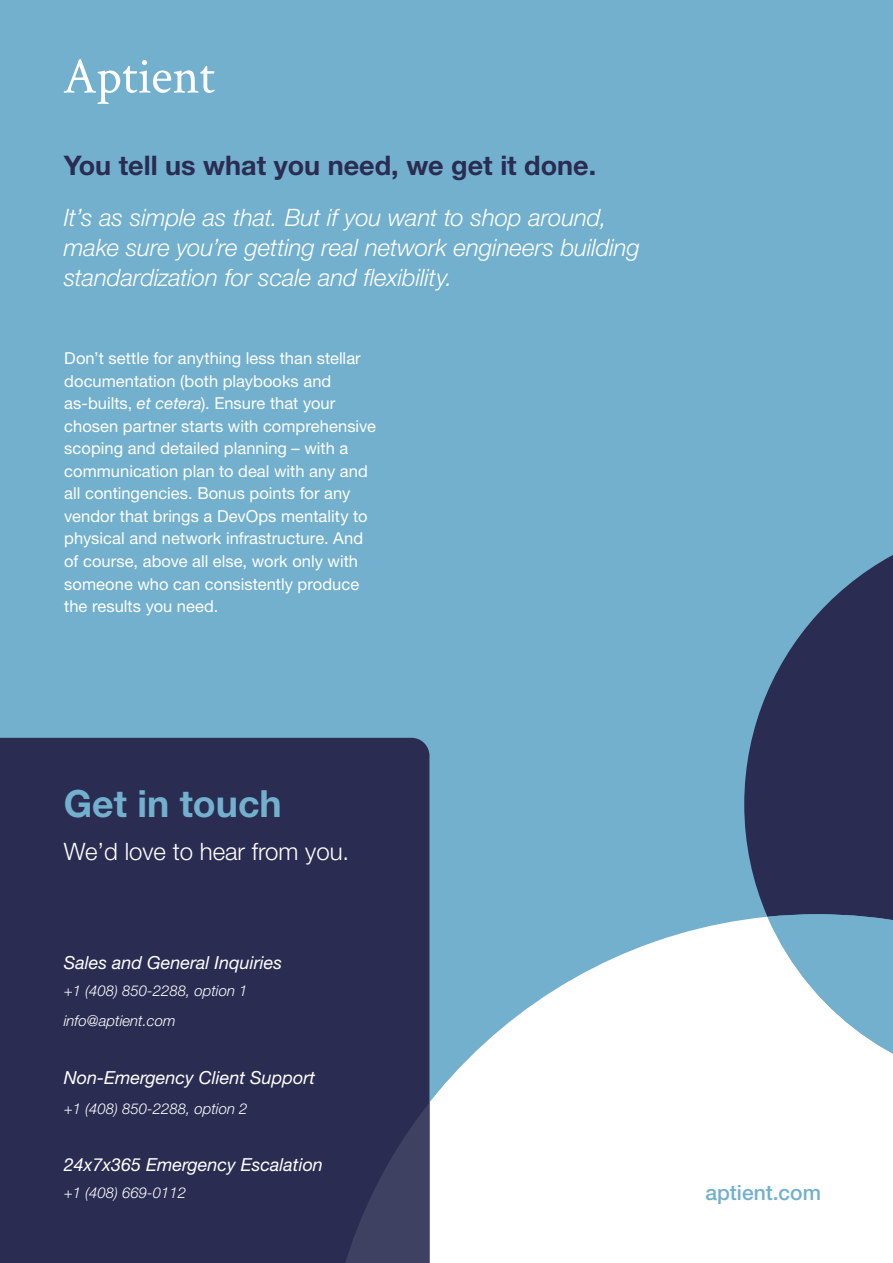
<style>
.page{position:relative;width:893px;height:1263px;background:#72b0cd}
.page>*{position:absolute;margin:0;border:0;box-sizing:border-box;transform-origin:0 0}
.t1{font:700 37.5px "Helvetica Neue";color:#72b0cd}
.t2{font:700 27px "Helvetica Neue";color:#2a2c51}
.t3{font:italic 300 24px/30px "Helvetica Neue";letter-spacing:-.005em;color:#fff}
.t4{font:300 24px "Helvetica Neue";color:#fff}
.t5{font:500 21px "Helvetica Neue";color:#72b0cd}
.t6{font:italic 18px "Helvetica Neue";color:#fff}
.t7{font:16.5px/22.5px "Helvetica Neue";color:#fff}
.t8{font:italic 300 15px/30px "Helvetica Neue";color:#fff}
.s1{font-style:italic}
</style>
<div class="page">
<svg style="left:429px;top:917px;width:464px;height:346px;fill:#fff"></svg>
<svg style="left:744px;top:555px;width:149px;height:499px;fill:#2a2c51"></svg>
<svg style="left:767px;top:914px;width:126px;height:174px"></svg>
<div style="left:0;top:738px;width:429px;height:525px;background:#2a2c51"></div>
<svg style="left:324px;top:917px;width:105px;height:346px;background:#2e3054"></svg>
<svg style="left:64px;top:59px;width:151px;height:45px"></svg>
<h2 class="t2" style="left:64px;top:144px;width:534px">You tell us what you need, we get it done.</h2>
<h3 class="t3" style="left:64px;top:202px;width:578px">It’s as simple as that. But if you want to shop around, make sure you’re getting real network engineers building standardization for scale and flexibility.</h3>
<p class="t7" style="left:64px;top:348px;width:313px">Don’t settle for anything less than stellar documentation (both playbooks and as-builts, <span class="s1">et cetera</span>). Ensure that your chosen partner starts with comprehensive scoping and detailed planning – with a communication plan to deal with any and all contingencies. Bonus points for any vendor that brings a DevOps mentality to physical and network infrastructure. And of course, above all else, work only with someone who can consistently produce the results you need.</p>
<h1 class="t1" style="left:64px;top:774px;width:220px">Get in touch</h1>
<h3 class="t4" style="left:64px;top:832px;width:287px">We’d love to hear from you.</h3>
<p class="t6" style="left:64px;top:949px;width:220px">Sales and General Inquiries</p>
<p class="t8" style="left:64px;top:974px;width:185px">+1 (408) 850-2288, option 1 info@aptient.com</p>
<p class="t6" style="left:64px;top:1065px;width:253px">Non-Emergency Client Support</p>
<p class="t8" style="left:64px;top:1093px;width:185px">+1 (408) 850-2288, option 2</p>
<p class="t6" style="left:64px;top:1152px;width:261px">24x7x365 Emergency Escalation</p>
<p class="t8" style="left:64px;top:1177px;width:124px">+1 (408) 669-0112</p>
<p class="t5" style="left:705px;top:1176px;width:117px">aptient.com</p>
</div>
